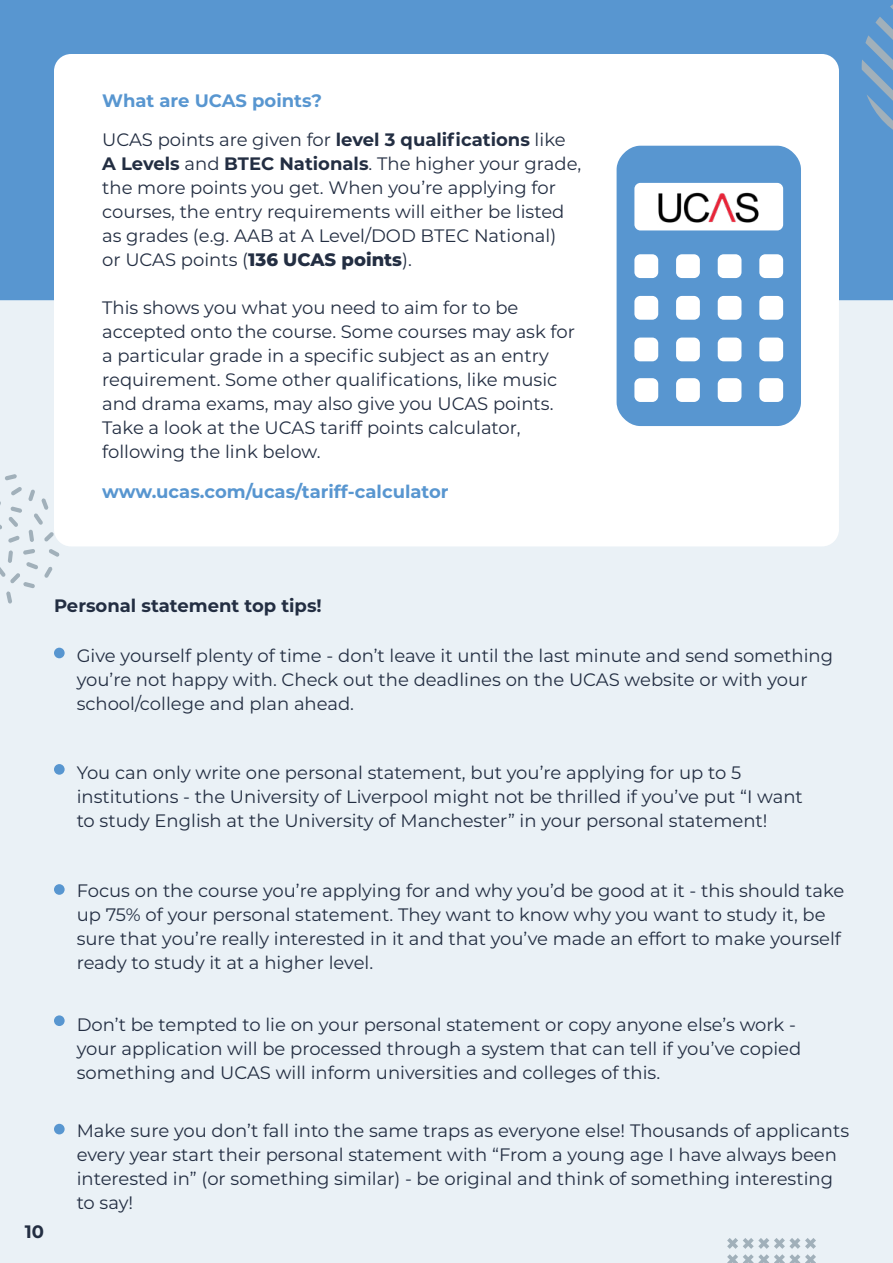
<style>
.page{position:relative;width:893px;height:1263px;background:#eaf1f6}
.page>*{position:absolute;margin:0;border:0;box-sizing:border-box;transform-origin:0 0}
.t1{font:18px/24px "Montserrat";color:#232e42}
.t2{font:700 18px "Montserrat";color:#5896d0}
.t3{font:700 18px "Montserrat";color:#232e42}
.s1{font-weight:700}
.s2{font-weight:800}
</style>
<div class="page">
<div style="left:0;top:0;width:893px;height:300px;background:#5896d0"></div>
<svg style="left:862px;top:2px;width:31px;height:144px;background:#679bcb"></svg>
<svg style="left:727px;top:1238px;width:89px;height:25px"></svg>
<svg style="left:5px;top:474px;width:12px;height:6px"></svg>
<svg style="left:11px;top:487px;width:11px;height:8px"></svg>
<svg style="left:8px;top:506px;width:14px;height:21px"></svg>
<svg style="left:8px;top:535px;width:12px;height:8px"></svg>
<svg style="left:28px;top:489px;width:26px;height:53px"></svg>
<svg style="left:49px;top:549px;width:11px;height:8px"></svg>
<svg style="left:44px;top:567px;width:9px;height:11px"></svg>
<svg style="left:0;top:549px;width:38px;height:54px"></svg>
<div style="left:54px;top:884px;width:11px;height:11px;background:#5896d0;border-radius:50%"></div>
<div style="left:54px;top:1015px;width:11px;height:11px;background:#5896d0;border-radius:50%"></div>
<div style="left:54px;top:1124px;width:11px;height:10px;background:#5896d0;border-radius:50%"></div>
<div style="left:54px;top:648px;width:11px;height:10px;background:#5896d0;border-radius:50%"></div>
<div style="left:54px;top:764px;width:11px;height:11px;background:#5896d0;border-radius:50%"></div>
<div style="left:54px;top:54px;width:785px;height:492px;background:#fff;border-radius:17px"></div>
<svg style="left:617px;top:146px;width:184px;height:280px;fill:#5896d0"></svg>
<img style="left:657px;top:190px;width:104px;height:35px">
<p class="t2" style="left:102px;top:87px;width:221px">What are UCAS points?</p>
<p class="t1" style="left:102px;top:127px;width:481px">UCAS points are given for <span class="s1">level 3 qualifications</span> like <span class="s1">A Levels</span> and <span class="s1">BTEC Nationals</span>. The higher your grade, the more points you get. When you’re applying for courses, the entry requirements will either be listed as grades (e.g. AAB at A Level/DOD BTEC National)<br>or UCAS points (<span class="s2">136 UCAS points</span>).</p>
<p class="t1" style="left:102px;top:295px;width:474px">This shows you what you need to aim for to be accepted onto the course. Some courses may ask for a particular grade in a specific subject as an entry requirement. Some other qualifications, like music and drama exams, may also give you UCAS points.<br>Take a look at the UCAS tariff points calculator, following the link below.</p>
<p class="t2" style="left:102px;top:478px;width:348px">www.ucas.com/ucas/tariff-calculator</p>
<p class="t3" style="left:54px;top:593px;width:269px">Personal statement top tips!</p>
<p class="t1" style="left:77px;top:643px;width:758px">Give yourself plenty of time - don’t leave it until the last minute and send something you’re not happy with. Check out the deadlines on the UCAS website or with your school/college and plan ahead.</p>
<p class="t1" style="left:77px;top:760px;width:728px">You can only write one personal statement, but you’re applying for up to 5 institutions - the University of Liverpool might not be thrilled if you’ve put “I want to study English at the University of Manchester” in your personal statement!</p>
<p class="t3" style="left:25px;top:1218px;width:21px">10</p>
<p class="t1" style="left:77px;top:878px;width:769px">Focus on the course you’re applying for and why you’d be good at it - this should take up 75% of your personal statement. They want to know why you want to study it, be sure that you’re really interested in it and that you’ve made an effort to make yourself ready to study it at a higher level.</p>
<p class="t1" style="left:77px;top:1012px;width:726px">Don’t be tempted to lie on your personal statement or copy anyone else’s work - your application will be processed through a system that can tell if you’ve copied something and UCAS will inform universities and colleges of this.</p>
<p class="t1" style="left:77px;top:1118px;width:774px">Make sure you don’t fall into the same traps as everyone else! Thousands of applicants every year start their personal statement with “From a young age I have always been interested in” (or something similar) - be original and think of something interesting to say!</p>
</div>
